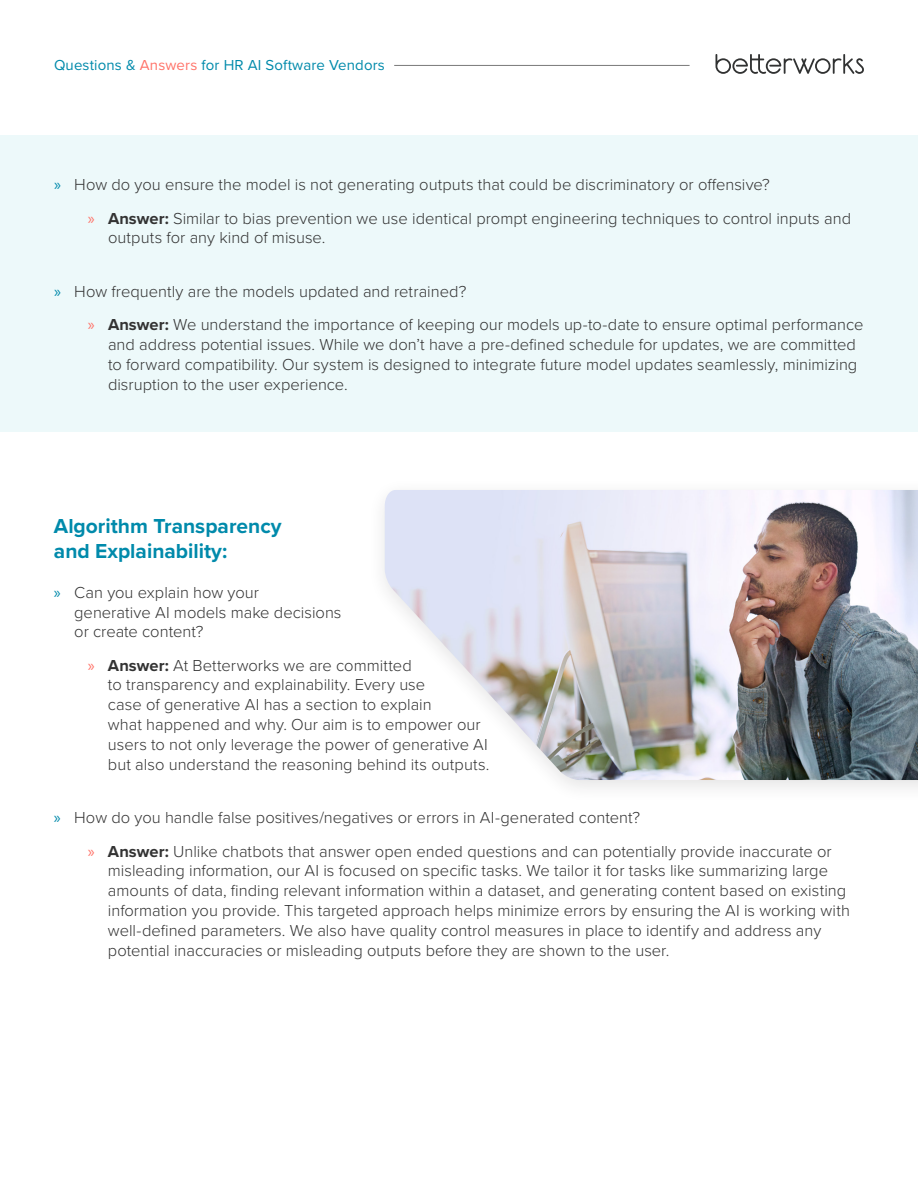
<style>
.page{position:relative;width:918px;height:1188px;background:#fff}
.page>*{position:absolute;margin:0;border:0;box-sizing:border-box;transform-origin:0 0}
.t1{font:700 21px/25.2px "Proxima Nova";color:#008aab}
.t2{font:300 16.5px/19.8px "Proxima Nova";color:#333}
.t3{font:15px "Proxima Nova";letter-spacing:.01em;color:#008aab}
.s1{color:#ff7369}
.s2{font-family:"Myriad Pro";font-weight:400;color:#008aab}
.s3{font-family:"Myriad Pro";font-weight:400;color:#ff7369}
.s4{font-weight:700}
</style>
<div class="page">
<div style="left:0;top:135px;width:918px;height:297px;background:#edf9fa"></div>
<svg style="left:716px;top:54px;width:148px;height:20px"></svg>
<hr style="left:394px;top:65px;width:296px;height:1px;background:#787878">
<div style="left:368px;top:477px;width:550px;height:326px;background:#231f20;opacity:.12"></div>
<img style="left:385px;top:490px;width:533px;height:290px">
<p class="t3" style="left:54px;top:54px;width:332px">Questions &amp; <span class="s1">Answers</span> for HR AI Software Vendors</p>
<p class="t2" style="left:54px;top:174px;width:717px"><span class="s2">»</span> How do you ensure the model is not generating outputs that could be discriminatory or offensive?</p>
<p class="t2" style="left:108px;top:207px;width:745px;text-indent:-20px"><span class="s3">»</span> <span class="s4">Answer:</span> Similar to bias prevention we use identical prompt engineering techniques to control inputs and outputs for any kind of misuse.</p>
<p class="t2" style="left:54px;top:281px;width:414px"><span class="s2">»</span> How frequently are the models updated and retrained?</p>
<p class="t2" style="left:108px;top:314px;width:757px;text-indent:-20px"><span class="s3">»</span> <span class="s4">Answer:</span> We understand the importance of keeping our models up-to-date to ensure optimal performance and address potential issues. While we don’t have a pre-defined schedule for updates, we are committed to forward compatibility. Our system is designed to integrate future model updates seamlessly, minimizing disruption to the user experience.</p>
<p class="t1" style="left:54px;top:512px;width:229px">Algorithm Transparency and Explainability:</p>
<p class="t2" style="left:74px;top:581px;width:269px;text-indent:-20px"><span class="s2">»</span> Can you explain how your<br>generative AI models make decisions or create content?</p>
<p class="t2" style="left:108px;top:654px;width:383px;text-indent:-20px"><span class="s3">»</span> <span class="s4">Answer:</span> At Betterworks we are committed<br>to transparency and explainability. Every use<br>case of generative AI has a section to explain<br>what happened and why. Our aim is to empower our users to not only leverage the power of generative AI but also understand the reasoning behind its outputs.</p>
<p class="t2" style="left:54px;top:807px;width:588px"><span class="s2">»</span> How do you handle false positives/negatives or errors in AI-generated content?</p>
<p class="t2" style="left:108px;top:840px;width:744px;text-indent:-20px"><span class="s3">»</span> <span class="s4">Answer:</span> Unlike chatbots that answer open ended questions and can potentially provide inaccurate or misleading information, our AI is focused on specific tasks. We tailor it for tasks like summarizing large amounts of data, finding relevant information within a dataset, and generating content based on existing information you provide. This targeted approach helps minimize errors by ensuring the AI is working with well-defined parameters. We also have quality control measures in place to identify and address any potential inaccuracies or misleading outputs before they are shown to the user.</p>
</div>
